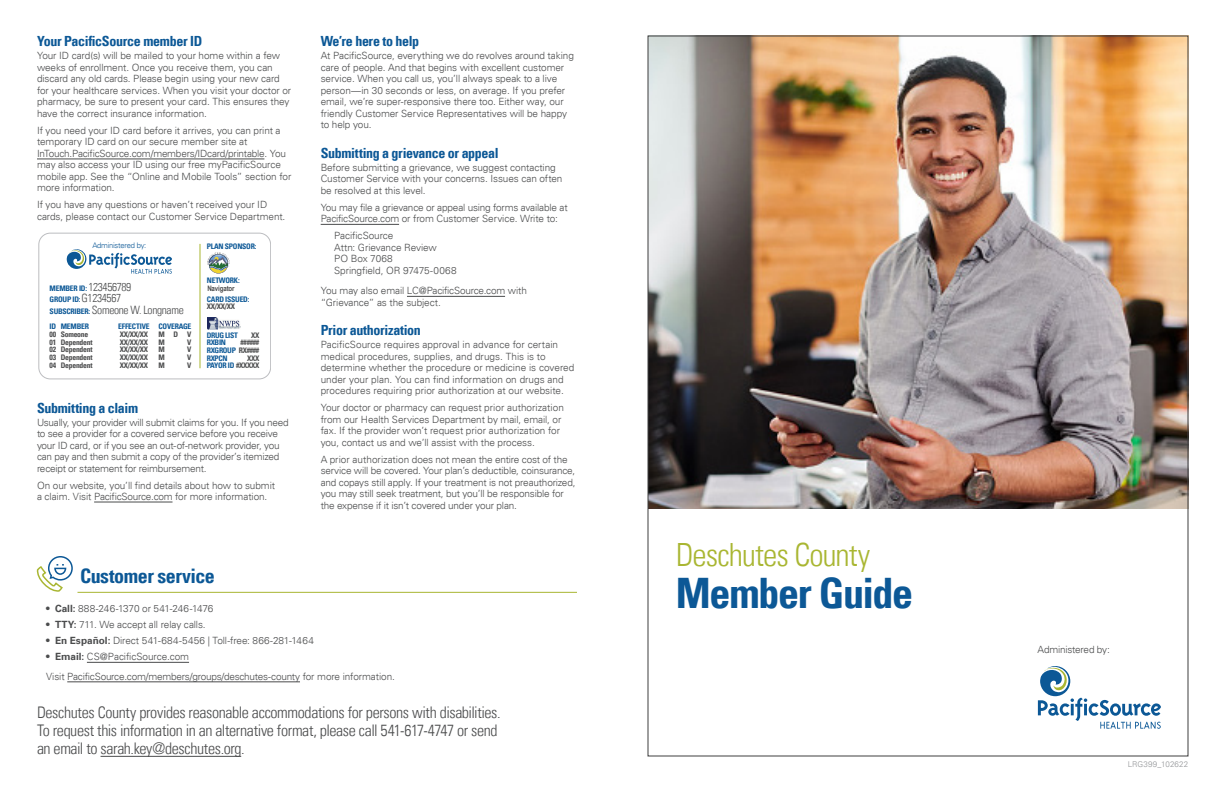
<style>
.page{position:relative;width:1224px;height:792px;background:#fff}
.page>*{position:absolute;margin:0;border:0;box-sizing:border-box;transform-origin:0 0}
.t1{font:700 condensed 42px "Univers LT";letter-spacing:-.035em;color:#0c5896}
.t2{font:300 condensed 32px "Univers LT";letter-spacing:-.03em;color:#a9b632}
.t3{font:700 condensed 20px "Univers LT";letter-spacing:-.02em;color:#0c5896}
.t4{font:300 condensed 16px/18px "Univers LT";letter-spacing:-.025em;color:#4b4c4d}
.t5{font:700 condensed 14px "Univers LT";letter-spacing:-.025em;color:#0c5896}
.t6{font:300 condensed 11.5px "Univers LT";letter-spacing:-.03em;color:#4b4c4d}
.Body{font:300 10px/11.5px "Univers LT";letter-spacing:-.01em;color:#4b4c4d}
.t7{font:300 8px "Univers LT";letter-spacing:.015em;color:#939598}
.t8{font:700 condensed 7.6px/7.6px "Univers LT";letter-spacing:-.03em;color:#4b4c4d;text-align:justify}
.t9{font:700 condensed 7.6px/7.6px "Univers LT";letter-spacing:-.03em;color:#0c5896}
.t10{font:300 7.6px "Univers LT";letter-spacing:-.03em;color:#0c5896}
.t11{font:700 7.6px "Arial Narrow";letter-spacing:-.02em;color:#4b4c4d}
.s1{color:#4b4c4d}
.s2{font-weight:300;font-size:11.5px;color:#4b4c4d}
.s3{font-weight:700;font-size:7.6px;color:#0c5896}
.s4{color:#0c5896}
.s5{font-weight:700}
</style>
<div class="page">
<img style="left:648px;top:35px;width:540px;height:473px">
<svg style="left:1038px;top:666px;width:123px;height:63px"></svg>
<hr style="left:78px;top:592px;width:499px;height:1px;background:#a9b632">
<hr style="left:87px;top:662px;width:102px;height:1px;background:#4b4c4d">
<hr style="left:67px;top:682px;width:233px;height:1px;background:#4b4c4d">
<hr style="left:101px;top:756px;width:140px;height:1px;background:#4b4c4d">
<svg style="left:36px;top:556px;width:37px;height:36px"></svg>
<hr style="left:37px;top:159px;width:227px;height:1px;background:#4b4c4d">
<hr style="left:321px;top:224px;width:78px;height:1px;background:#4b4c4d">
<hr style="left:407px;top:296px;width:98px;height:1px;background:#4b4c4d">
<hr style="left:200px;top:244px;width:1px;height:124px;background:#a9b632">
<svg style="left:67px;top:249px;width:105px;height:25px"></svg>
<svg style="left:207px;top:252px;width:23px;height:22px"></svg>
<img style="left:208px;top:318px;width:33px;height:11px">
<div style="left:39px;top:233px;width:232px;height:146px;border:1px solid #bcbdc0;border-radius:11px"></div>
<hr style="left:94px;top:502px;width:79px;height:1px;background:#4b4c4d">
<h2 class="t5" style="left:37px;top:33px;width:167px">Your PacificSource member ID</h2>
<p class="Body" style="left:37px;top:50px;width:256px">Your ID card(s) will be mailed to your home within a few weeks of enrollment. Once you receive them, you can discard any old cards. Please begin using your new card for your healthcare services. When you visit your doctor or pharmacy, be sure to present your card. This ensures they have the correct insurance information.</p>
<p class="Body" style="left:37px;top:125px;width:256px">If you need your ID card before it arrives, you can print a temporary ID card on our secure member site at InTouch.PacificSource.com/members/IDcard/printable. You may also access your ID using our free myPacificSource mobile app. See the “Online and Mobile Tools” section for more information.</p>
<p class="Body" style="left:37px;top:199px;width:250px">If you have any questions or haven’t received your ID cards, please contact our Customer Service Department.</p>
<p class="t10" style="left:92px;top:240px;width:56px">Administered by:</p>
<p class="t9" style="left:207px;top:243px;width:51px">PLAN SPONSOR:</p>
<p class="t9" style="left:207px;top:276px;width:34px">NETWORK:<br><span class="s1">PSN</span></p>
<p class="t9" style="left:207px;top:295px;width:44px">CARD ISSUED:<br><span class="s1">XX/XX/XX</span></p>
<p class="t9" style="left:50px;top:282px;width:83px;line-height:11.5px">MEMBER ID: <span class="s2">123456789<br></span>GROUP ID: <span class="s2">G1234567</span></p>
<p class="t6" style="left:50px;top:303px;width:136px"><span class="s3">SUBSCRIBER:</span> Someone W. Longname</p>
<p class="t11" style="left:207px;top:282px;width:29px">Navigator</p>
<p class="t9" style="left:50px;top:323px;width:41px">ID MEMBER</p>
<p class="t9" style="left:118px;top:323px;width:75px">EFFECTIVE COVERAGE</p>
<p class="t8" style="left:50px;top:330px;width:40px">00 Someone</p>
<p class="t8" style="left:120px;top:330px;width:30px">XX/XX/XX</p>
<p class="t8" style="left:159px;top:330px;width:34px">MDV</p>
<p class="t8" style="left:50px;top:338px;width:44px">01 Dependent</p>
<p class="t8" style="left:120px;top:338px;width:30px">XX/XX/XX</p>
<p class="t8" style="left:159px;top:338px;width:8px">M</p>
<p class="t8" style="left:187px;top:338px;width:6px">V</p>
<p class="t8" style="left:50px;top:346px;width:44px">02 Dependent</p>
<p class="t8" style="left:120px;top:346px;width:30px">XX/XX/XX</p>
<p class="t8" style="left:159px;top:346px;width:8px">M</p>
<p class="t8" style="left:187px;top:346px;width:6px">V</p>
<p class="t8" style="left:50px;top:353px;width:44px">03 Dependent</p>
<p class="t8" style="left:120px;top:353px;width:30px">XX/XX/XX</p>
<p class="t8" style="left:159px;top:353px;width:8px">M</p>
<p class="t8" style="left:187px;top:353px;width:6px">V</p>
<p class="t8" style="left:50px;top:361px;width:44px">04 Dependent</p>
<p class="t8" style="left:120px;top:361px;width:30px">XX/XX/XX</p>
<p class="t8" style="left:159px;top:361px;width:8px">M</p>
<p class="t8" style="left:187px;top:361px;width:6px">V</p>
<p class="t9" style="left:207px;top:331px;width:33px">DRUG LIST</p>
<p class="t8" style="left:251px;top:331px;width:10px">XX</p>
<p class="t9" style="left:207px;top:339px;width:21px">RXBIN</p>
<p class="t8" style="left:207px;top:339px;width:54px;text-indent:34px">###### <span class="s4">RXGROUP</span> RX#### <span class="s4">RXPCN</span></p>
<p class="t8" style="left:207px;top:354px;width:54px;text-align:right">XXX<br><span class="s4">PAYOR ID</span> #XXXXX</p>
<h2 class="t5" style="left:37px;top:399px;width:103px">Submitting a claim</h2>
<p class="Body" style="left:37px;top:416px;width:253px">Usually, your provider will submit claims for you. If you need to see a provider for a covered service before you receive your ID card, or if you see an out-of-network provider, you can pay and then submit a copy of the provider’s itemized receipt or statement for reimbursement.</p>
<p class="Body" style="left:37px;top:479px;width:240px">On our website, you’ll find details about how to submit a claim. Visit PacificSource.com for more information.</p>
<h2 class="t5" style="left:321px;top:33px;width:100px">We’re here to help</h2>
<p class="Body" style="left:321px;top:50px;width:255px">At PacificSource, everything we do revolves around taking care of people. And that begins with excellent customer service. When you call us, you’ll always speak to a live person—in 30 seconds or less, on average. If you prefer email, we’re super-responsive there too. Either way, our friendly Customer Service Representatives will be happy to help you.</p>
<h2 class="t5" style="left:321px;top:144px;width:179px">Submitting a grievance or appeal</h2>
<p class="Body" style="left:321px;top:162px;width:243px">Before submitting a grievance, we suggest contacting<br>Customer Service with your concerns. Issues can often be resolved at this level.</p>
<p class="Body" style="left:321px;top:202px;width:249px">You may file a grievance or appeal using forms available at<br>PacificSource.com or from Customer Service. Write to:</p>
<p class="Body" style="left:334px;top:230px;width:61px">PacificSource</p>
<p class="Body" style="left:334px;top:242px;width:104px">Attn: Grievance Review</p>
<p class="Body" style="left:334px;top:253px;width:60px">PO Box 7068</p>
<p class="Body" style="left:334px;top:265px;width:124px">Springfield, OR 97475-0068</p>
<p class="Body" style="left:321px;top:285px;width:208px">You may also email LC@PacificSource.com with “Grievance” as the subject.</p>
<h2 class="t5" style="left:321px;top:322px;width:102px">Prior authorization</h2>
<p class="Body" style="left:321px;top:339px;width:255px">PacificSource requires approval in advance for certain medical procedures, supplies, and drugs. This is to determine whether the procedure or medicine is covered under your plan. You can find information on drugs and procedures requiring prior authorization at our website.</p>
<p class="Body" style="left:321px;top:402px;width:245px">Your doctor or pharmacy can request prior authorization from our Health Services Department by mail, email, or fax. If the provider won’t request prior authorization for you, contact us and we’ll assist with the process.</p>
<p class="Body" style="left:321px;top:454px;width:256px">A prior authorization does not mean the entire cost of the service will be covered. Your plan’s deductible, coinsurance, and copays still apply. If your treatment is not preauthorized, you may still seek treatment, but you’ll be responsible for the expense if it isn’t covered under your plan.</p>
<h1 class="t3" style="left:80px;top:563px;width:136px">Customer service</h1>
<p class="Body" style="left:46px;top:603px;width:169px"><span class="s5">• Call:</span> 888-246-1370 or 541-246-1476</p>
<p class="Body" style="left:46px;top:619px;width:161px"><span class="s5">• TTY:</span> 711. We accept all relay calls.</p>
<p class="Body" style="left:46px;top:635px;width:269px"><span class="s5">• En Español:</span> Direct 541-684-5456 | Toll-free: 866-281-1464</p>
<p class="Body" style="left:46px;top:651px;width:145px"><span class="s5">• Email:</span> CS@PacificSource.com</p>
<p class="Body" style="left:46px;top:671px;width:350px">Visit PacificSource.com/members/groups/deschutes-county for more information.</p>
<p class="t4" style="left:37px;top:704px;width:465px">Deschutes County provides reasonable accommodations for persons with disabilities.<br>To request this information in an alternative format, please call 541-617-4747 or send an email to sarah.key@deschutes.org.</p>
<h1 class="t2" style="left:676px;top:535px;width:196px">Deschutes County</h1>
<h1 class="t1" style="left:676px;top:567px;width:239px">Member Guide</h1>
<p class="Body" style="left:1038px;top:643px;width:74px">Administered by:</p>
<p class="t7" style="left:1128px;top:760px;width:62px">LRG399_102622</p>
</div>
